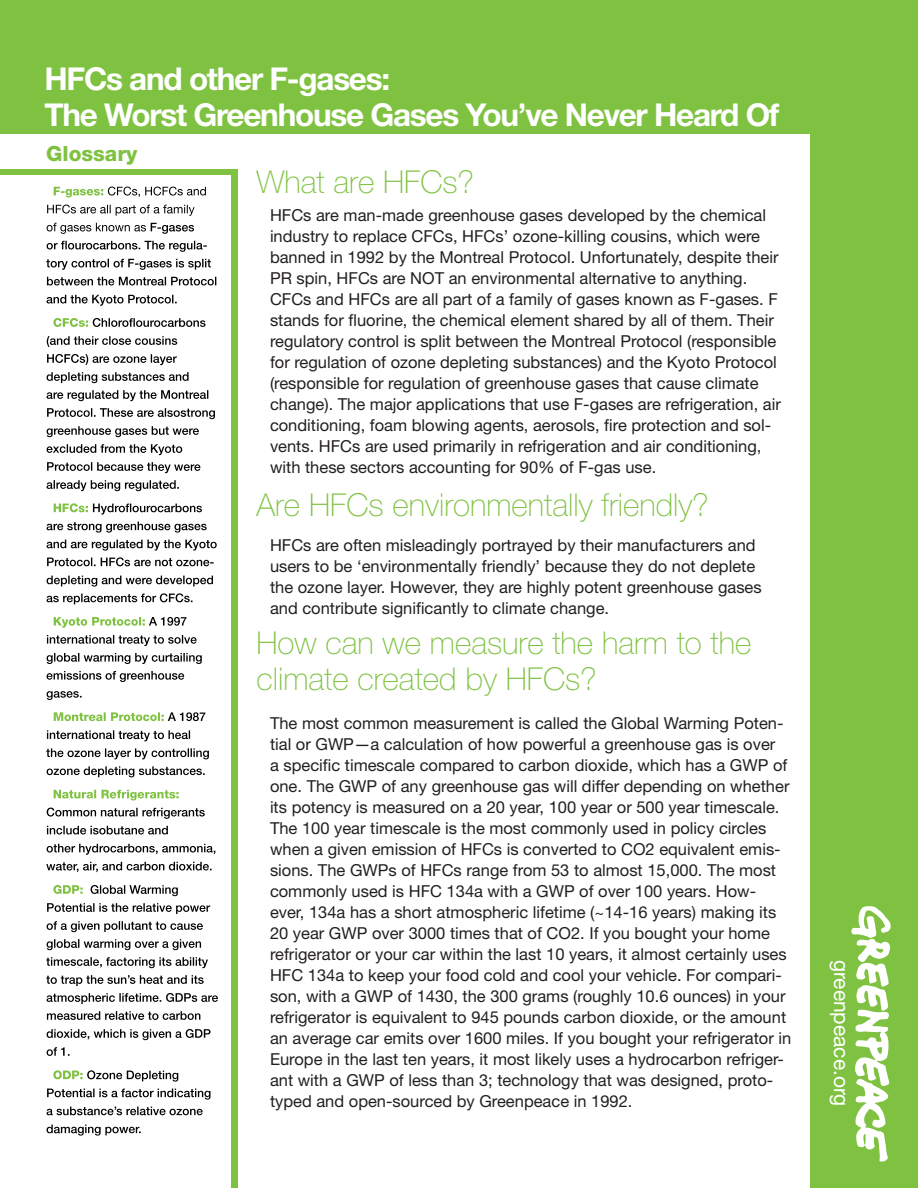
<style>
.page{position:relative;width:918px;height:1188px;background:#fff}
.page>*{position:absolute;margin:0;border:0;box-sizing:border-box;transform-origin:0 0}
.t1{font:100 31.5px/36px "Helvetica Neue LT Pro";color:#7fc241}
.t2{font:700 31.5px/36px "Helvetica Neue LT Pro";letter-spacing:-.04em;color:#fff}
.t3{font:21px "Helvetica Neue LT Pro";color:#fff}
.t4{font:800 21px "Helvetica Neue LT Pro";color:#7fc241}
.t5{font:16.5px/21px "Helvetica Neue LT Pro";color:#231f20}
</style>
<div class="page">
<div style="left:0;top:0;width:918px;height:134px;background:#7fc241"></div>
<div style="left:810px;top:0;width:108px;height:1188px;background:#7fc241"></div>
<svg style="left:851px;top:906px;width:40px;height:256px"></svg>
<svg style="left:47px;top:1125px;width:94px;height:11px"></svg>
<svg style="left:47px;top:1107px;width:156px;height:8px"></svg>
<svg style="left:47px;top:1089px;width:163px;height:11px"></svg>
<svg style="left:53px;top:1070px;width:125px;height:12px"></svg>
<svg style="left:47px;top:1047px;width:23px;height:9px"></svg>
<svg style="left:47px;top:1029px;width:164px;height:11px"></svg>
<svg style="left:47px;top:1011px;width:153px;height:9px"></svg>
<svg style="left:47px;top:993px;width:171px;height:11px"></svg>
<svg style="left:46px;top:975px;width:158px;height:11px"></svg>
<svg style="left:46px;top:957px;width:162px;height:11px"></svg>
<svg style="left:47px;top:939px;width:154px;height:11px"></svg>
<svg style="left:47px;top:921px;width:156px;height:11px"></svg>
<svg style="left:47px;top:903px;width:163px;height:11px"></svg>
<svg style="left:91px;top:885px;width:87px;height:11px"></svg>
<svg style="left:53px;top:885px;width:30px;height:9px"></svg>
<svg style="left:46px;top:862px;width:166px;height:10px"></svg>
<svg style="left:47px;top:844px;width:168px;height:11px"></svg>
<svg style="left:47px;top:826px;width:121px;height:9px"></svg>
<svg style="left:47px;top:808px;width:158px;height:11px"></svg>
<svg style="left:54px;top:790px;width:125px;height:11px"></svg>
<svg style="left:47px;top:766px;width:158px;height:11px"></svg>
<svg style="left:46px;top:748px;width:163px;height:11px"></svg>
<svg style="left:47px;top:730px;width:143px;height:11px"></svg>
<svg style="left:54px;top:712px;width:151px;height:9px"></svg>
<svg style="left:47px;top:691px;width:35px;height:9px"></svg>
<svg style="left:47px;top:671px;width:137px;height:11px"></svg>
<svg style="left:47px;top:653px;width:155px;height:11px"></svg>
<svg style="left:47px;top:635px;width:150px;height:11px"></svg>
<svg style="left:54px;top:617px;width:132px;height:11px"></svg>
<svg style="left:47px;top:593px;width:146px;height:11px"></svg>
<svg style="left:47px;top:576px;width:166px;height:11px"></svg>
<svg style="left:47px;top:557px;width:167px;height:9px"></svg>
<svg style="left:47px;top:540px;width:170px;height:11px"></svg>
<svg style="left:47px;top:522px;width:160px;height:11px"></svg>
<svg style="left:54px;top:503px;width:148px;height:12px"></svg>
<svg style="left:47px;top:480px;width:132px;height:11px"></svg>
<svg style="left:47px;top:462px;width:154px;height:11px"></svg>
<svg style="left:47px;top:444px;width:135px;height:11px"></svg>
<svg style="left:47px;top:426px;width:152px;height:11px"></svg>
<svg style="left:47px;top:408px;width:168px;height:11px"></svg>
<svg style="left:47px;top:390px;width:161px;height:11px"></svg>
<svg style="left:47px;top:372px;width:142px;height:11px"></svg>
<svg style="left:47px;top:354px;width:130px;height:11px"></svg>
<svg style="left:47px;top:336px;width:130px;height:11px"></svg>
<svg style="left:53px;top:318px;width:153px;height:9px"></svg>
<svg style="left:47px;top:295px;width:130px;height:11px"></svg>
<svg style="left:47px;top:277px;width:169px;height:9px"></svg>
<svg style="left:46px;top:259px;width:165px;height:11px"></svg>
<svg style="left:47px;top:241px;width:160px;height:11px"></svg>
<svg style="left:47px;top:223px;width:147px;height:11px"></svg>
<svg style="left:47px;top:205px;width:148px;height:11px"></svg>
<svg style="left:54px;top:187px;width:152px;height:11px"></svg>
<div style="left:0;top:169px;width:236px;height:5px;background:#7fc241"></div>
<div style="left:232px;top:170px;width:6px;height:1018px;background:#7fc241"></div>
<h1 class="t2" style="left:45px;top:60px;width:736px">HFCs and other F-gases:<br>The Worst Greenhouse Gases You’ve Never Heard Of</h1>
<p class="t4" style="left:46px;top:141px;width:93px">Glossary</p>
<h1 class="t1" style="left:256px;top:164px;width:219px">What are HFCs?</h1>
<p class="t5" style="left:270px;top:205px;width:512px">HFCs are man-made greenhouse gases developed by the chemical industry to replace CFCs, HFCs’ ozone-killing cousins, which were banned in 1992 by the Montreal Protocol. Unfortunately, despite their PR spin, HFCs are NOT an environmental alternative to anything.<br>CFCs and HFCs are all part of a family of gases known as F-gases. F stands for fluorine, the chemical element shared by all of them. Their regulatory control is split between the Montreal Protocol (responsible for regulation of ozone depleting substances) and the Kyoto Protocol (responsible for regulation of greenhouse gases that cause climate change). The major applications that use F-gases are refrigeration, air conditioning, foam blowing agents, aerosols, fire protection and sol&shy;vents. HFCs are used primarily in refrigeration and air conditioning, with these sectors accounting for 90% of F-gas use.</p>
<h1 class="t1" style="left:256px;top:486px;width:454px">Are HFCs environmentally friendly?</h1>
<p class="t5" style="left:270px;top:534px;width:493px">HFCs are often misleadingly portrayed by their manufacturers and users to be ‘environmentally friendly’ because they do not deplete the ozone layer. However, they are highly potent greenhouse gases and contribute significantly to climate change.</p>
<h1 class="t1" style="left:256px;top:624px;width:496px">How can we measure the harm to the climate created by HFCs?</h1>
<p class="t5" style="left:270px;top:712px;width:523px">The most common measurement is called the Global Warming Poten&shy;tial or GWP—a calculation of how powerful a greenhouse gas is over<br>a specific timescale compared to carbon dioxide, which has a GWP of one. The GWP of any greenhouse gas will differ depending on whether its potency is measured on a 20 year, 100 year or 500 year timescale.<br>The 100 year timescale is the most commonly used in policy circles when a given emission of HFCs is converted to CO2 equivalent emis&shy;sions. The GWPs of HFCs range from 53 to almost 15,000. The most commonly used is HFC 134a with a GWP of over 100 years. How&shy;ever, 134a has a short atmospheric lifetime (~14-16 years) making its 20 year GWP over 3000 times that of CO2. If you bought your home refrigerator or your car within the last 10 years, it almost certainly uses HFC 134a to keep your food cold and cool your vehicle. For compari&shy;son, with a GWP of 1430, the 300 grams (roughly 10.6 ounces) in your refrigerator is equivalent to 945 pounds carbon dioxide, or the amount an average car emits over 1600 miles. If you bought your refrigerator in Europe in the last ten years, it most likely uses a hydrocarbon refriger&shy;ant with a GWP of less than 3; technology that was designed, proto&shy;typed and open-sourced by Greenpeace in 1992.</p>
<p class="t3" style="left:854px;top:960px;width:148px;rotate:90deg">greenpeace.org</p>
</div>
